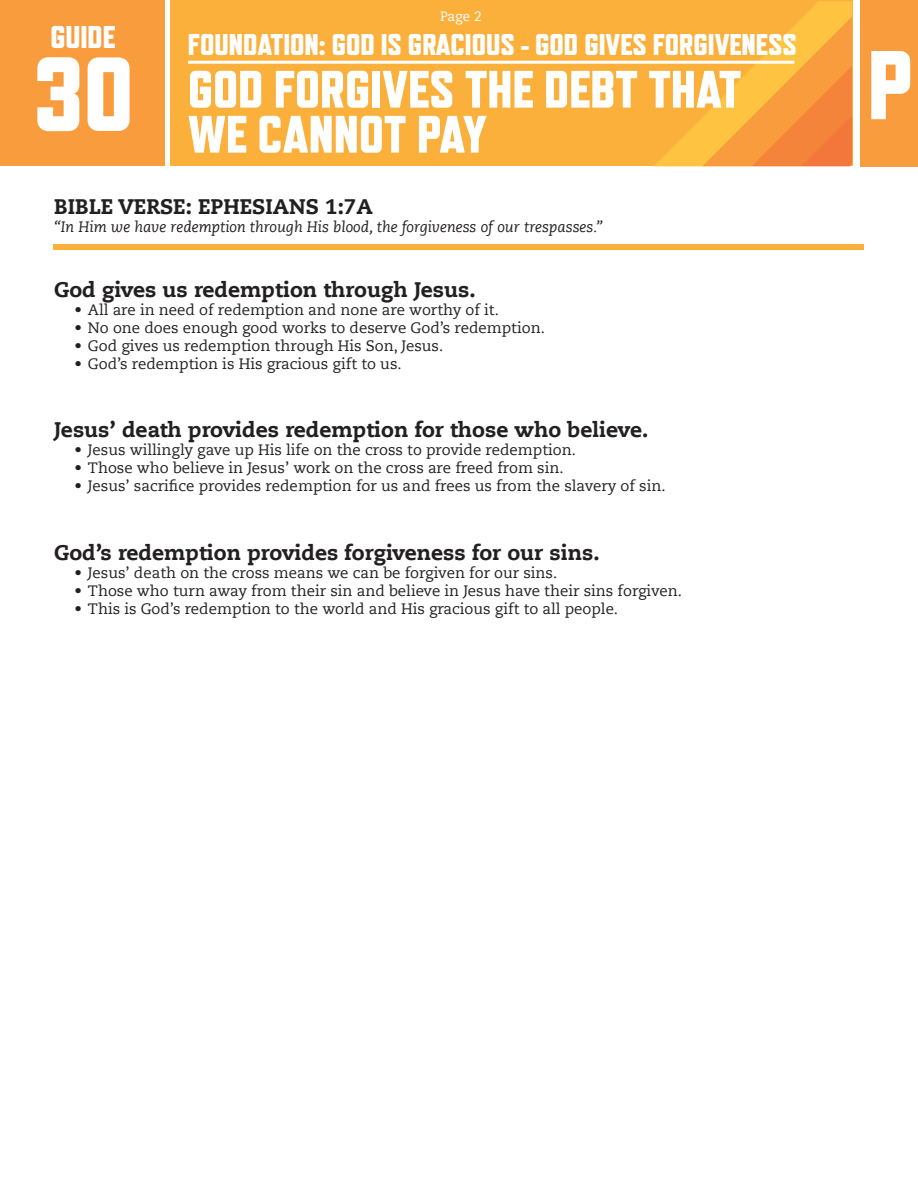
<style>
.page{position:relative;width:918px;height:1188px;background:#fff}
.page>*{position:absolute;margin:0;border:0;box-sizing:border-box;transform-origin:0 0}
.t1{font:800 105px "Refrigerator Deluxe";color:#fff}
.t2{font:800 97.5px "Refrigerator Deluxe";color:#fff}
.t3{font:800 52.5px/45px "Refrigerator Deluxe";color:#fff}
.t4{font:800 31.5px "Refrigerator Deluxe";color:#fff}
.t5{font:800 30px "Refrigerator Deluxe";color:#fff}
.t6{font:800 21px "Caecilia LT Std";color:#231f20}
.t7{font:15px "Caecilia LT Std";color:#231f20}
.t8{font:italic 15px "Caecilia LT Std";color:#231f20}
.t9{font:13.5px "Caecilia LT Std";color:#fff}
</style>
<div class="page">
<div style="left:170px;top:1px;width:682px;height:165px;background:#fbb03b"></div>
<svg style="left:653px;top:1px;width:199px;height:165px"></svg>
<div style="left:0;top:1px;width:164px;height:165px;background:#f89c3d"></div>
<hr style="left:188px;top:61px;width:606px;height:3px;background:#fff">
<div style="left:860px;top:0;width:58px;height:166px;background:#f89c3d"></div>
<div style="left:53px;top:245px;width:810px;height:5px;background:#fab03b"></div>
<p class="t9" style="left:440px;top:9px;width:43px">Page 2</p>
<h3 class="t4" style="left:50px;top:18px;width:67px">GUIDE</h3>
<h3 class="t5" style="left:188px;top:27px;width:610px">FOUNDATION: GOD IS GRACIOUS - GOD GIVES FORGIVENESS</h3>
<h3 class="t3" style="left:188px;top:66px;width:555px">GOD FORGIVES THE DEBT THAT<br>WE CANNOT PAY</h3>
<h1 class="t1" style="left:33px;top:32px;width:102px">30</h1>
<p class="t6" style="left:54px;top:194px;width:320px">BIBLE VERSE: EPHESIANS 1:7A</p>
<p class="t8" style="left:54px;top:218px;width:550px">“In Him we have redemption through His blood, the forgiveness of our trespasses.”</p>
<p class="t6" style="left:54px;top:277px;width:423px">God gives us redemption through Jesus.</p>
<p class="t7" style="left:74px;top:301px;width:426px">• All are in need of redemption and none are worthy of it.</p>
<p class="t7" style="left:74px;top:319px;width:472px">• No one does enough good works to deserve God’s redemption.</p>
<p class="t7" style="left:74px;top:337px;width:370px">• God gives us redemption through His Son, Jesus.</p>
<p class="t7" style="left:74px;top:355px;width:329px">• God’s redemption is His gracious gift to us.</p>
<p class="t6" style="left:54px;top:417px;width:596px">Jesus’ death provides redemption for those who believe.</p>
<p class="t7" style="left:74px;top:442px;width:503px">• Jesus willingly gave up His life on the cross to provide redemption.</p>
<p class="t7" style="left:74px;top:460px;width:491px">• Those who believe in Jesus’ work on the cross are freed from sin.</p>
<p class="t7" style="left:74px;top:478px;width:593px">• Jesus’ sacrifice provides redemption for us and frees us from the slavery of sin.</p>
<p class="t6" style="left:54px;top:539px;width:547px">God’s redemption provides forgiveness for our sins.</p>
<p class="t7" style="left:74px;top:564px;width:484px">• Jesus’ death on the cross means we can be forgiven for our sins.</p>
<p class="t7" style="left:74px;top:582px;width:609px">• Those who turn away from their sin and believe in Jesus have their sins forgiven.</p>
<p class="t7" style="left:74px;top:600px;width:545px">• This is God’s redemption to the world and His gracious gift to all people.</p>
<h2 class="t2" style="left:867px;top:27px;width:47px">P</h2>
</div>
